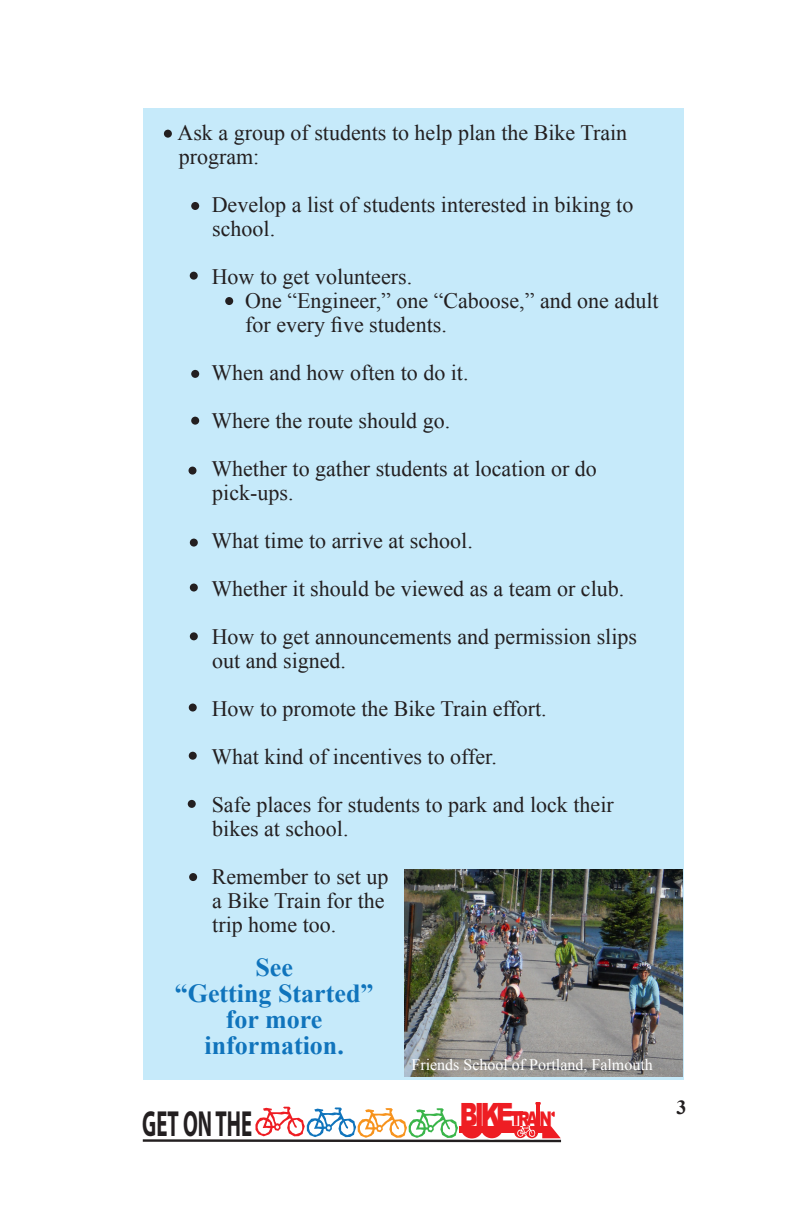
<style>
.page{position:relative;width:792px;height:1224px;background:#fff}
.page>*{position:absolute;margin:0;border:0;box-sizing:border-box;transform-origin:0 0}
.t1{font:700 36.4px "Myriad Pro";color:#231f20;scale:.57 1}
.t2{font:900 32px "Arial";color:#ee1d23;scale:.73 1}
.t3{font:700 26px/26px "Times New Roman";color:#1074bc;text-align:center}
.t4{font:22px/48px "Times New Roman";color:#231f20}
.t5{font:700 20px "Times New Roman";color:#231f20}
.t6{font:16px "Times New Roman";color:#fff}
.s1{font-size:20.2px}
</style>
<div class="page">
<div style="left:144px;top:108px;width:540px;height:972px;background:#c6eafa"></div>
<div style="left:190px;top:272px;width:8px;height:8px;background:#231f20;border-radius:50%"></div>
<div style="left:164px;top:130px;width:8px;height:8px;background:#231f20;border-radius:50%"></div>
<div style="left:191px;top:202px;width:8px;height:8px;background:#231f20;border-radius:50%"></div>
<div style="left:225px;top:297px;width:8px;height:8px;background:#231f20;border-radius:50%"></div>
<div style="left:191px;top:370px;width:8px;height:8px;background:#231f20;border-radius:50%"></div>
<div style="left:191px;top:417px;width:8px;height:8px;background:#231f20;border-radius:50%"></div>
<div style="left:189px;top:467px;width:8px;height:8px;background:#231f20;border-radius:50%"></div>
<div style="left:190px;top:539px;width:8px;height:8px;background:#231f20;border-radius:50%"></div>
<div style="left:190px;top:584px;width:8px;height:8px;background:#231f20;border-radius:50%"></div>
<div style="left:190px;top:632px;width:8px;height:8px;background:#231f20;border-radius:50%"></div>
<div style="left:189px;top:873px;width:8px;height:8px;background:#231f20;border-radius:50%"></div>
<div style="left:189px;top:704px;width:8px;height:8px;background:#231f20;border-radius:50%"></div>
<div style="left:189px;top:752px;width:8px;height:8px;background:#231f20;border-radius:50%"></div>
<div style="left:188px;top:800px;width:8px;height:8px;background:#231f20;border-radius:50%"></div>
<img style="left:405px;top:869px;width:277px;height:208px">
<hr style="left:143px;top:1139px;width:418px;height:3px;background:#231f20">
<svg style="left:255px;top:1102px;width:306px;height:38px"></svg>
<p class="t4" style="left:178px;top:120px;width:451px;line-height:24px">Ask a group of students to help plan the Bike Train program:</p>
<p class="t4" style="left:212px;top:192px;width:423px;line-height:24px">Develop a list of students interested in biking to school.</p>
<p class="t4" style="left:245px;top:264px;width:415px;line-height:24px;text-indent:-34px">How to get volunteers.<br>One “Engineer,” one “Caboose,” and one adult for every five students.</p>
<p class="t4" style="left:211px;top:348px;width:387px">When and how often to do it.<br>Where the route should go.<br>Whether to gather students at location or do</p>
<p class="t4" style="left:211px;top:468px;width:427px">pick-ups.<br>What time to arrive at school.<br>Whether it should be viewed as a team or club.<br>How to get announcements and permission slips</p>
<p class="t4" style="left:211px;top:636px;width:404px">out and signed.<br>How to promote the Bike Train effort.<br>What kind of incentives to offer.<br>Safe places for students to park and lock their</p>
<p class="t4" style="left:212px;top:804px;width:178px">bikes at school.<br>Remember to set up</p>
<p class="t4" style="left:212px;top:888px;width:174px;line-height:24px">a Bike Train for the trip home too.</p>
<p class="t3" style="left:175px;top:954px;width:200px">See<br>“Getting Started” for more information.</p>
<p class="t6" style="left:412px;top:1054px;width:243px">Friends School of Portland, Falmouth</p>
<h1 class="t1" style="left:142px;top:1100px;width:195px">GET ON THE</h1>
<h2 class="t2" style="left:460px;top:1091px;width:127px">BIKE <span class="s1">RA N</span></h2>
<p class="t5" style="left:676px;top:1093px;width:11px">3</p>
</div>
